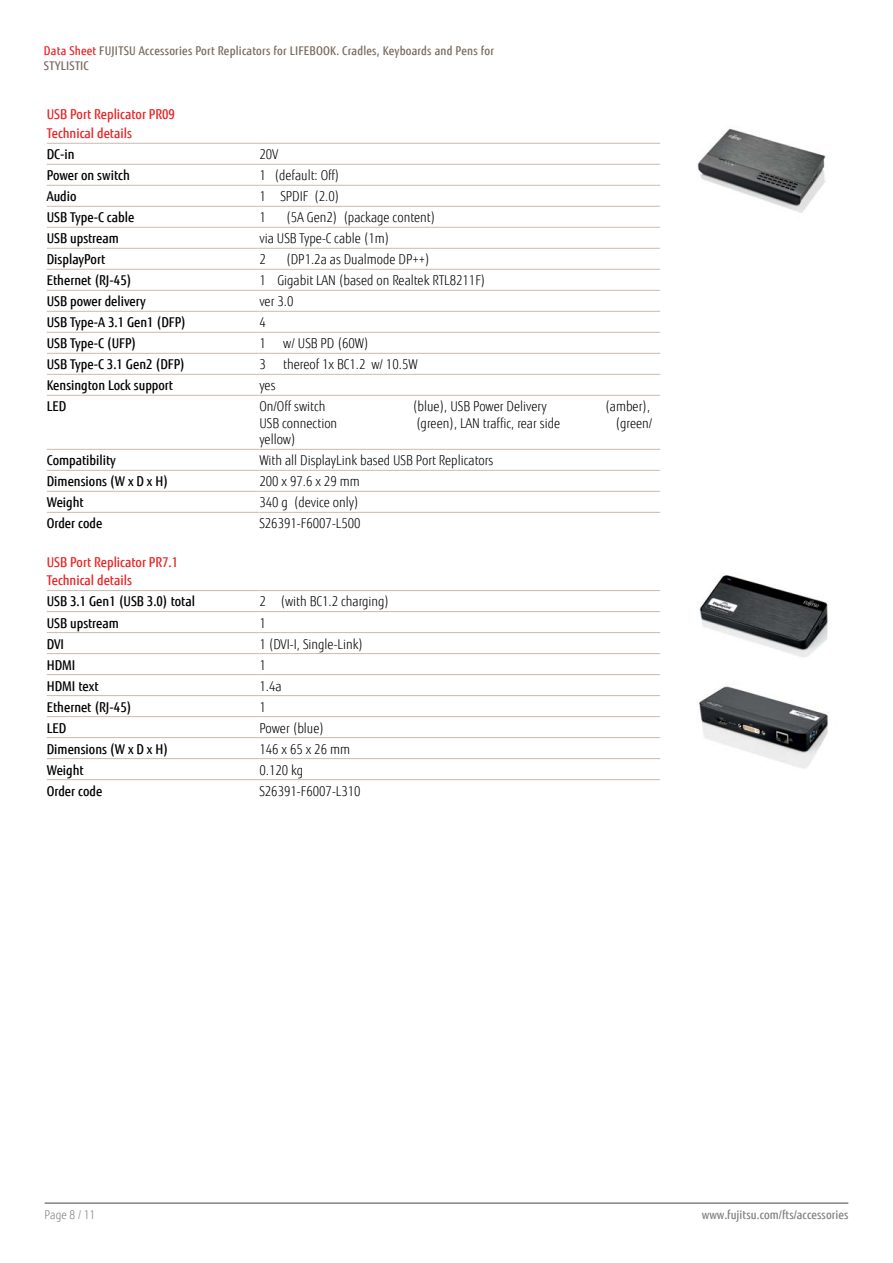
<style>
.page{position:relative;width:893px;height:1263px;background:#fff}
.page>*{position:absolute;margin:0;border:0;box-sizing:border-box;transform-origin:0 0}
.t1{font:300 13.5px "Fujitsu Sans";color:#000;scale:.9 1}
.t2{font:500 13.5px "Fujitsu Sans";color:#000;scale:.9 1}
.t3{font:500 13.5px/18.9px "Fujitsu Sans";color:#e92425;scale:.9 1}
.t4{font:500 12px/15px "Fujitsu Sans";letter-spacing:.02em;color:#79695e;scale:.9 1}
.t5{font:500 12px "Fujitsu Sans";letter-spacing:.005em;color:#818280;scale:.9 1}
.t6{font:300 12px "Fujitsu Sans";letter-spacing:.005em;color:#818280;scale:.9 1}
.s1{color:#e92425}
</style>
<div class="page">
<hr style="left:45px;top:1202px;width:803px;height:2px;background:#818280">
<hr style="left:47px;top:590px;width:212px;height:1px;background:#c9bbb0">
<hr style="left:259px;top:590px;width:401px;height:1px;background:#c9bbb0">
<hr style="left:47px;top:611px;width:212px;height:1px;background:#c9bbb0">
<hr style="left:259px;top:611px;width:401px;height:1px;background:#c9bbb0">
<hr style="left:47px;top:632px;width:212px;height:1px;background:#c9bbb0">
<hr style="left:259px;top:632px;width:401px;height:1px;background:#c9bbb0">
<hr style="left:47px;top:653px;width:212px;height:1px;background:#c9bbb0">
<hr style="left:259px;top:653px;width:401px;height:1px;background:#c9bbb0">
<hr style="left:47px;top:674px;width:212px;height:1px;background:#c9bbb0">
<hr style="left:259px;top:674px;width:401px;height:1px;background:#c9bbb0">
<hr style="left:47px;top:695px;width:212px;height:1px;background:#c9bbb0">
<hr style="left:259px;top:695px;width:401px;height:1px;background:#c9bbb0">
<hr style="left:47px;top:716px;width:212px;height:1px;background:#c9bbb0">
<hr style="left:259px;top:716px;width:401px;height:1px;background:#c9bbb0">
<hr style="left:47px;top:737px;width:212px;height:1px;background:#c9bbb0">
<hr style="left:259px;top:737px;width:401px;height:1px;background:#c9bbb0">
<hr style="left:47px;top:758px;width:212px;height:1px;background:#c9bbb0">
<hr style="left:259px;top:758px;width:401px;height:1px;background:#c9bbb0">
<hr style="left:47px;top:779px;width:212px;height:1px;background:#c9bbb0">
<hr style="left:259px;top:779px;width:401px;height:1px;background:#c9bbb0">
<img style="left:699px;top:575px;width:130px;height:194px">
<hr style="left:47px;top:143px;width:212px;height:1px;background:#c9bbb0">
<hr style="left:259px;top:143px;width:401px;height:1px;background:#c9bbb0">
<hr style="left:47px;top:164px;width:212px;height:1px;background:#c9bbb0">
<hr style="left:259px;top:164px;width:401px;height:1px;background:#c9bbb0">
<hr style="left:47px;top:185px;width:212px;height:1px;background:#c9bbb0">
<hr style="left:259px;top:185px;width:401px;height:1px;background:#c9bbb0">
<hr style="left:47px;top:206px;width:212px;height:1px;background:#c9bbb0">
<hr style="left:259px;top:206px;width:401px;height:1px;background:#c9bbb0">
<hr style="left:47px;top:227px;width:212px;height:1px;background:#c9bbb0">
<hr style="left:259px;top:227px;width:401px;height:1px;background:#c9bbb0">
<hr style="left:47px;top:248px;width:212px;height:1px;background:#c9bbb0">
<hr style="left:259px;top:248px;width:401px;height:1px;background:#c9bbb0">
<hr style="left:47px;top:269px;width:212px;height:1px;background:#c9bbb0">
<hr style="left:259px;top:269px;width:401px;height:1px;background:#c9bbb0">
<hr style="left:47px;top:290px;width:212px;height:1px;background:#c9bbb0">
<hr style="left:259px;top:290px;width:401px;height:1px;background:#c9bbb0">
<hr style="left:47px;top:311px;width:212px;height:1px;background:#c9bbb0">
<hr style="left:259px;top:311px;width:401px;height:1px;background:#c9bbb0">
<hr style="left:47px;top:332px;width:212px;height:1px;background:#c9bbb0">
<hr style="left:259px;top:332px;width:401px;height:1px;background:#c9bbb0">
<hr style="left:47px;top:353px;width:212px;height:1px;background:#c9bbb0">
<hr style="left:259px;top:353px;width:401px;height:1px;background:#c9bbb0">
<hr style="left:47px;top:374px;width:212px;height:1px;background:#c9bbb0">
<hr style="left:259px;top:374px;width:401px;height:1px;background:#c9bbb0">
<hr style="left:47px;top:395px;width:212px;height:1px;background:#c9bbb0">
<hr style="left:259px;top:395px;width:401px;height:1px;background:#c9bbb0">
<hr style="left:47px;top:449px;width:212px;height:1px;background:#c9bbb0">
<hr style="left:259px;top:449px;width:401px;height:1px;background:#c9bbb0">
<hr style="left:47px;top:470px;width:212px;height:1px;background:#c9bbb0">
<hr style="left:259px;top:470px;width:401px;height:1px;background:#c9bbb0">
<hr style="left:47px;top:491px;width:212px;height:1px;background:#c9bbb0">
<hr style="left:259px;top:491px;width:401px;height:1px;background:#c9bbb0">
<hr style="left:47px;top:512px;width:212px;height:1px;background:#c9bbb0">
<hr style="left:259px;top:512px;width:401px;height:1px;background:#c9bbb0">
<img style="left:697px;top:128px;width:129px;height:85px">
<p class="t4" style="left:44px;top:43px;width:502px"><span class="s1">Data Sheet</span> FUJITSU Accessories Port Replicators for LIFEBOOK. Cradles, Keyboards and Pens for<br>STYLISTIC</p>
<p class="t3" style="left:47px;top:105px;width:144px">USB Port Replicator PR09<br>Technical details</p>
<p class="t2" style="left:47px;top:146px;width:33px">DC-in</p>
<p class="t1" style="left:259px;top:146px;width:23px">20V</p>
<p class="t2" style="left:47px;top:167px;width:94px">Power on switch</p>
<p class="t1" style="left:259px;top:167px;width:91px">1 (default: Off)</p>
<p class="t2" style="left:47px;top:188px;width:35px">Audio</p>
<p class="t1" style="left:259px;top:188px;width:91px">1 SPDIF (2.0)</p>
<p class="t2" style="left:47px;top:209px;width:99px">USB Type-C cable</p>
<p class="t1" style="left:259px;top:209px;width:9px">1</p>
<p class="t1" style="left:286px;top:209px;width:167px">(5A Gen2) (package content)</p>
<p class="t2" style="left:47px;top:230px;width:82px">USB upstream</p>
<p class="t1" style="left:259px;top:230px;width:146px">via USB Type-C cable (1m)</p>
<p class="t2" style="left:47px;top:251px;width:66px">DisplayPort</p>
<p class="t1" style="left:259px;top:251px;width:9px">2</p>
<p class="t1" style="left:286px;top:251px;width:161px">(DP1.2a as Dualmode DP++)</p>
<p class="t2" style="left:47px;top:272px;width:96px">Ethernet (RJ-45)</p>
<p class="t1" style="left:259px;top:272px;width:253px">1 Gigabit LAN (based on Realtek RTL8211F)</p>
<p class="t2" style="left:47px;top:293px;width:112px">USB power delivery</p>
<p class="t1" style="left:259px;top:293px;width:39px">ver 3.0</p>
<p class="t2" style="left:47px;top:314px;width:156px">USB Type-A 3.1 Gen1 (DFP)</p>
<p class="t1" style="left:259px;top:314px;width:9px">4</p>
<p class="t2" style="left:47px;top:335px;width:101px">USB Type-C (UFP)</p>
<p class="t1" style="left:259px;top:335px;width:9px">1</p>
<p class="t1" style="left:283px;top:335px;width:96px">w/ USB PD (60W)</p>
<p class="t2" style="left:47px;top:356px;width:155px">USB Type-C 3.1 Gen2 (DFP)</p>
<p class="t1" style="left:259px;top:356px;width:9px">3</p>
<p class="t1" style="left:283px;top:356px;width:151px">thereof 1x BC1.2 w/ 10.5W</p>
<p class="t2" style="left:47px;top:377px;width:142px">Kensington Lock support</p>
<p class="t1" style="left:259px;top:377px;width:19px">yes</p>
<p class="t2" style="left:47px;top:398px;width:23px">LED</p>
<p class="t1" style="left:259px;top:398px;width:75px">On/Off switch</p>
<p class="t1" style="left:413px;top:398px;width:150px">(blue), USB Power Delivery</p>
<p class="t1" style="left:605px;top:398px;width:52px">(amber),</p>
<p class="t1" style="left:259px;top:415px;width:88px">USB connection</p>
<p class="t1" style="left:416px;top:415px;width:162px">(green), LAN traffic, rear side</p>
<p class="t1" style="left:616px;top:415px;width:42px">(green/</p>
<p class="t1" style="left:259px;top:431px;width:42px">yellow)</p>
<p class="t2" style="left:47px;top:452px;width:78px">Compatibility</p>
<p class="t1" style="left:259px;top:452px;width:261px">With all DisplayLink based USB Port Replicators</p>
<p class="t2" style="left:47px;top:473px;width:136px">Dimensions (W x D x H)</p>
<p class="t1" style="left:259px;top:473px;width:113px">200 x 97.6 x 29 mm</p>
<p class="t2" style="left:47px;top:494px;width:43px">Weight</p>
<p class="t1" style="left:259px;top:495px;width:112px">340 g (device only)</p>
<p class="t2" style="left:47px;top:515px;width:63px">Order code</p>
<p class="t1" style="left:259px;top:516px;width:114px">S26391-F6007-L500</p>
<p class="t3" style="left:47px;top:552px;width:148px">USB Port Replicator PR7.1<br>Technical details</p>
<p class="t2" style="left:47px;top:593px;width:166px">USB 3.1 Gen1 (USB 3.0) total</p>
<p class="t1" style="left:259px;top:594px;width:146px">2 (with BC1.2 charging)</p>
<p class="t2" style="left:47px;top:614px;width:82px">USB upstream</p>
<p class="t1" style="left:259px;top:615px;width:9px">1</p>
<p class="t2" style="left:47px;top:635px;width:21px">DVI</p>
<p class="t1" style="left:259px;top:636px;width:117px">1 (DVI-I, Single-Link)</p>
<p class="t2" style="left:47px;top:656px;width:33px">HDMI</p>
<p class="t1" style="left:259px;top:657px;width:9px">1</p>
<p class="t2" style="left:47px;top:677px;width:59px">HDMI text</p>
<p class="t1" style="left:259px;top:678px;width:26px">1.4a</p>
<p class="t2" style="left:47px;top:698px;width:96px">Ethernet (RJ-45)</p>
<p class="t1" style="left:259px;top:699px;width:9px">1</p>
<p class="t2" style="left:47px;top:719px;width:23px">LED</p>
<p class="t1" style="left:259px;top:720px;width:73px">Power (blue)</p>
<p class="t2" style="left:47px;top:740px;width:136px">Dimensions (W x D x H)</p>
<p class="t1" style="left:259px;top:741px;width:102px">146 x 65 x 26 mm</p>
<p class="t2" style="left:47px;top:761px;width:43px">Weight</p>
<p class="t1" style="left:259px;top:762px;width:50px">0.120 kg</p>
<p class="t2" style="left:47px;top:782px;width:63px">Order code</p>
<p class="t1" style="left:259px;top:783px;width:114px">S26391-F6007-L310</p>
<p class="t6" style="left:45px;top:1208px;width:58px">Page 8 / 11</p>
<p class="t5" style="left:702px;top:1208px;width:164px">www.fujitsu.com/fts/accessories</p>
</div>
